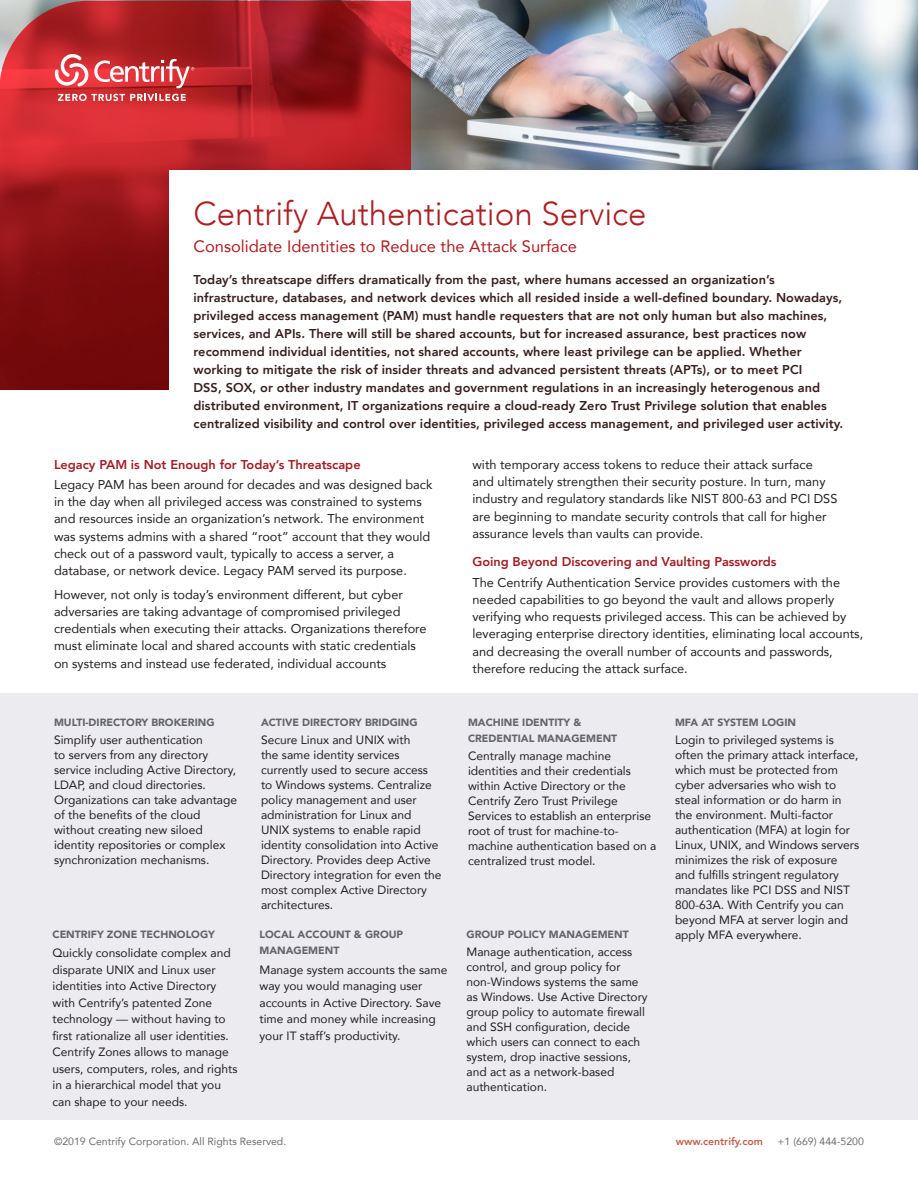
<style>
.page{position:relative;width:918px;height:1188px;background:#fff}
.page>*{position:absolute;margin:0;border:0;box-sizing:border-box;transform-origin:0 0}
.t1{font:300 33px "Avenir";color:#ad1e22}
.t2{font:16.5px "Avenir";color:#ad1e22}
.t3{font:12.75px/17.2px "Avenir";color:#231f20}
.t4{font:800 12.75px/18px "Avenir";letter-spacing:.005em;color:#371f1f}
.t5{font:800 12.75px "Avenir";color:#a11d23}
.t6{font:12px/15px "Avenir";color:#231f20}
.t7{font:900 10.5px/16.5px "Avenir";color:#63656a}
.t8{font:10.5px "Avenir";color:#6c6d70}
.t9{font:800 10.5px "Avenir";color:#c1614b}
</style>
<div class="page">
<div style="left:0;top:693px;width:918px;height:427px;background:#ecebef"></div>
<img style="left:0;top:0;width:918px;height:170px">
<svg style="left:0;top:1px;width:410px;height:388px;background:#a41e22"></svg>
<svg style="left:55px;top:54px;width:139px;height:34px"></svg>
<svg style="left:58px;top:94px;width:128px;height:7px"></svg>
<div style="left:170px;top:170px;width:748px;height:298px;background:#fff"></div>
<h1 class="t1" style="left:194px;top:194px;width:454px">Centrify Authentication Service</h1>
<h2 class="t2" style="left:194px;top:233px;width:385px">Consolidate Identities to Reduce the Attack Surface</h2>
<p class="t4" style="left:194px;top:271px;width:651px">Today’s threatscape differs dramatically from the past, where humans accessed an organization’s infrastructure, databases, and network devices which all resided inside a well-defined boundary. Nowadays, privileged access management (PAM) must handle requesters that are not only human but also machines, services, and APIs. There will still be shared accounts, but for increased assurance, best practices now recommend individual identities, not shared accounts, where least privilege can be applied. Whether working to mitigate the risk of insider threats and advanced persistent threats (APTs), or to meet PCI<br>DSS, SOX, or other industry mandates and government regulations in an increasingly heterogenous and distributed environment, IT organizations require a cloud-ready Zero Trust Privilege solution that enables centralized visibility and control over identities, privileged access management, and privileged user activity.</p>
<p class="t5" style="left:54px;top:454px;width:308px">Legacy PAM is Not Enough for Today’s Threatscape</p>
<p class="t3" style="left:54px;top:476px;width:380px">Legacy PAM has been around for decades and was designed back in the day when all privileged access was constrained to systems and resources inside an organization’s network. The environment was systems admins with a shared “root” account that they would check out of a password vault, typically to access a server, a database, or network device. Legacy PAM served its purpose.</p>
<p class="t3" style="left:54px;top:585px;width:374px">However, not only is today’s environment different, but cyber adversaries are taking advantage of compromised privileged credentials when executing their attacks. Organizations therefore must eliminate local and shared accounts with static credentials on systems and instead use federated, individual accounts</p>
<p class="t7" style="left:54px;top:714px;width:162px">MULTI-DIRECTORY BROKERING</p>
<p class="t6" style="left:54px;top:732px;width:185px">Simplify user authentication<br>to servers from any directory service including Active Directory,<br>LDAP, and cloud directories.<br>Organizations can take advantage of the benefits of the cloud without creating new siloed identity repositories or complex synchronization mechanisms.</p>
<p class="t7" style="left:52px;top:925px;width:164px">CENTRIFY ZONE TECHNOLOGY</p>
<p class="t6" style="left:52px;top:944px;width:186px;line-height:16.5px">Quickly consolidate complex and disparate UNIX and Linux user identities into Active Directory with Centrify’s patented Zone technology — without having to first rationalize all user identities.<br>Centrify Zones allows to manage users, computers, roles, and rights in a hierarchical model that you can shape to your needs.</p>
<p class="t7" style="left:261px;top:714px;width:158px">ACTIVE DIRECTORY BRIDGING</p>
<p class="t6" style="left:261px;top:732px;width:182px">Secure Linux and UNIX with<br>the same identity services currently used to secure access to Windows systems. Centralize policy management and user administration for Linux and<br>UNIX systems to enable rapid identity consolidation into Active<br>Directory. Provides deep Active<br>Directory integration for even the most complex Active Directory architectures.</p>
<p class="t7" style="left:260px;top:925px;width:145px">LOCAL ACCOUNT &amp; GROUP<br>MANAGEMENT</p>
<p class="t6" style="left:260px;top:961px;width:189px;line-height:16.5px">Manage system accounts the same way you would managing user accounts in Active Directory. Save time and money while increasing your IT staff’s productivity.</p>
<p class="t3" style="left:473px;top:455px;width:366px">with temporary access tokens to reduce their attack surface<br>and ultimately strengthen their security posture. In turn, many industry and regulatory standards like NIST 800-63 and PCI DSS are beginning to mandate security controls that call for higher assurance levels than vaults can provide.</p>
<p class="t5" style="left:473px;top:552px;width:306px">Going Beyond Discovering and Vaulting Passwords</p>
<p class="t3" style="left:473px;top:573px;width:392px">The Centrify Authentication Service provides customers with the needed capabilities to go beyond the vault and allows properly verifying who requests privileged access. This can be achieved by leveraging enterprise directory identities, eliminating local accounts, and decreasing the overall number of accounts and passwords, therefore reducing the attack surface.</p>
<p class="t7" style="left:468px;top:714px;width:151px">MACHINE IDENTITY &amp;<br>CREDENTIAL MANAGEMENT</p>
<p class="t6" style="left:468px;top:748px;width:190px">Centrally manage machine identities and their credentials within Active Directory or the<br>Centrify Zero Trust Privilege<br>Services to establish an enterprise root of trust for machine-to&shy;machine authentication based on a centralized trust model.</p>
<p class="t7" style="left:466px;top:925px;width:164px">GROUP POLICY MANAGEMENT</p>
<p class="t6" style="left:466px;top:943px;width:183px">Manage authentication, access control, and group policy for non-Windows systems the same as Windows. Use Active Directory group policy to automate firewall and SSH configuration, decide which users can connect to each system, drop inactive sessions, and act as a network-based authentication.</p>
<p class="t7" style="left:675px;top:714px;width:123px">MFA AT SYSTEM LOGIN</p>
<p class="t6" style="left:675px;top:732px;width:186px">Login to privileged systems is often the primary attack interface, which must be protected from cyber adversaries who wish to steal information or do harm in the environment. Multi-factor authentication (MFA) at login for<br>Linux, UNIX, and Windows servers minimizes the risk of exposure and fulfills stringent regulatory mandates like PCI DSS and NIST<br>800-63A. With Centrify you can beyond MFA at server login and apply MFA everywhere.</p>
<p class="t8" style="left:54px;top:1132px;width:234px">©2019 Centrify Corporation. All Rights Reserved.</p>
<p class="t9" style="left:676px;top:1133px;width:89px">www.centrify.com</p>
<p class="t8" style="left:778px;top:1132px;width:88px">+1 (669) 444-5200</p>
</div>
